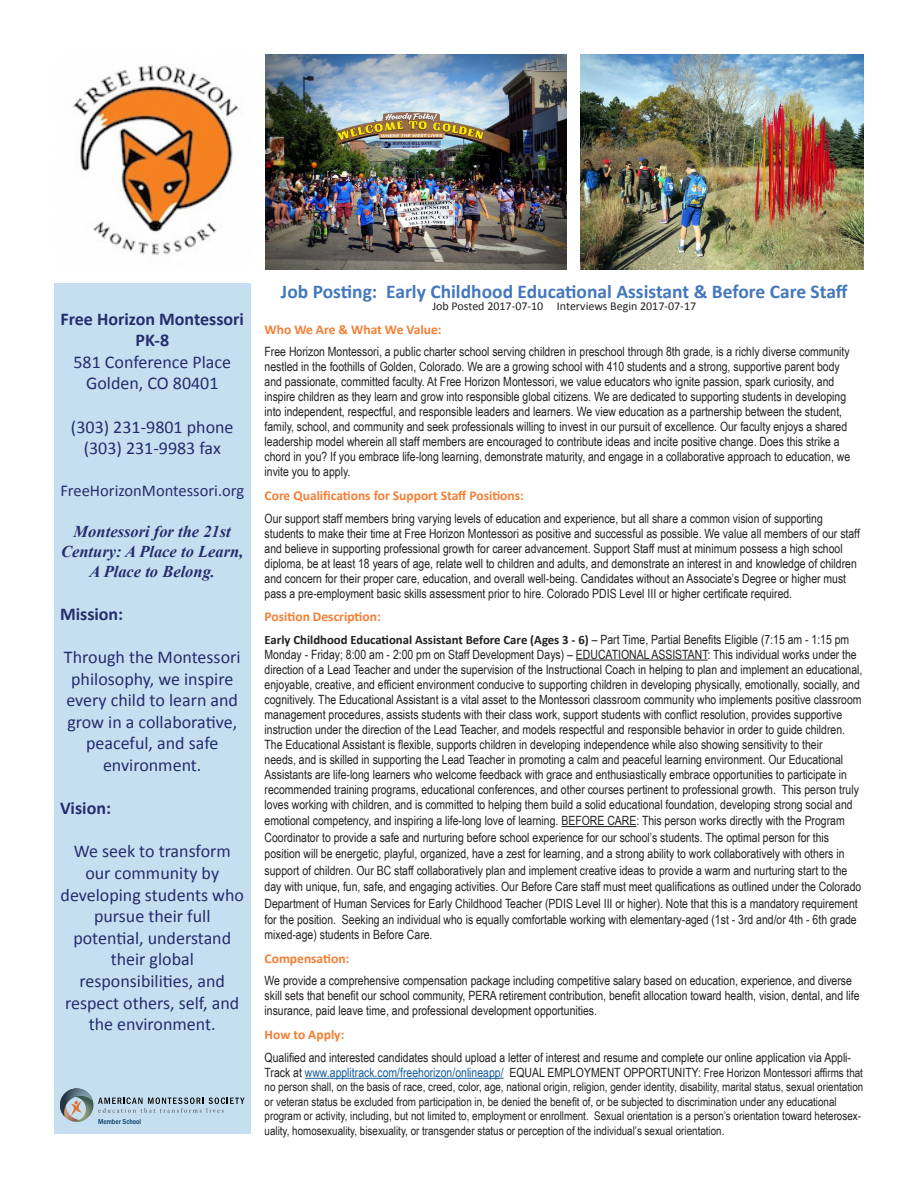
<style>
.page{position:relative;width:918px;height:1188px;background:#fff}
.page>*{position:absolute;margin:0;border:0;box-sizing:border-box;transform-origin:0 0}
.t1{font:700 19.5px "Calibri";color:#4477bc}
.t2{font:18px/21.6px "Calibri";color:#262c6e;text-align:center}
.t3{font:700 18px/21.6px "Calibri";color:#262c6e;text-align:center}
.t4{font:italic 700 16.5px/19.8px "Times New Roman";color:#262c6e;text-align:center}
.t5{font:16.5px "Calibri";color:#262c6e}
.t6{font:700 13.5px "Calibri";color:#f47e34}
.t7{font:12.75px/15px "Arial Narrow";color:#231f20}
.t8{font:12px/14.4px "Arial Narrow";color:#231f20}
.t9{font:12px "Calibri";color:#231f20}
.t10{font:500 condensed 7.35px "ITC Franklin Gothic Std";color:#003864}
.s1{font-family:"Calibri";font-weight:700}
.s2{color:#175d9e}
.s3{font-size:12px}
</style>
<div class="page">
<img style="left:72px;top:65px;width:167px;height:190px">
<img style="left:265px;top:54px;width:302px;height:215px">
<img style="left:580px;top:54px;width:284px;height:215px">
<div style="left:54px;top:284px;width:197px;height:850px;background:#c6dff0"></div>
<hr style="left:576px;top:660px;width:132px;height:1px;background:#231f20">
<hr style="left:561px;top:826px;width:75px;height:1px;background:#231f20">
<hr style="left:305px;top:1078px;width:199px;height:1px;background:#175d9e">
<svg style="left:60px;top:1088px;width:185px;height:34px"></svg>
<p class="t3" style="left:60px;top:308px;width:185px">Free Horizon Montessori<br>PK-8</p>
<p class="t2" style="left:73px;top:351px;width:159px">581 Conference Place</p>
<p class="t2" style="left:86px;top:373px;width:134px">Golden, CO 80401</p>
<p class="t2" style="left:71px;top:416px;width:164px">(303) 231-9801 phone</p>
<p class="t2" style="left:84px;top:437px;width:139px">(303) 231-9983 fax</p>
<p class="t5" style="left:60px;top:480px;width:185px">FreeHorizonMontessori.org</p>
<p class="t4" style="left:61px;top:521px;width:184px">Montessori for the 21st<br>Century: A Place to Learn,<br>A Place to Belong.</p>
<p class="t3" style="left:60px;top:603px;width:65px">Mission:</p>
<p class="t2" style="left:64px;top:646px;width:178px">Through the Montessori philosophy, we inspire every child to learn and grow in a collaborative, peaceful, and safe</p>
<p class="t2" style="left:103px;top:754px;width:100px">environment.</p>
<p class="t3" style="left:60px;top:797px;width:52px">Vision:</p>
<p class="t2" style="left:74px;top:841px;width:159px">We seek to transform</p>
<p class="t2" style="left:85px;top:862px;width:135px">our community by</p>
<p class="t2" style="left:61px;top:884px;width:185px">developing students who pursue their full</p>
<p class="t2" style="left:73px;top:927px;width:159px">potential, understand their global</p>
<p class="t2" style="left:79px;top:970px;width:147px">responsibilities, and</p>
<p class="t2" style="left:65px;top:992px;width:176px">respect others, self, and the environment.</p>
<p class="t10" style="left:98px;top:1117px;width:45px">Member School</p>
<p class="t1" style="left:281px;top:279px;width:568px">Job Posting: Early Childhood Educational Assistant &amp; Before Care Staff</p>
<p class="t9" style="left:432px;top:299px;width:265px">Job Posted 2017-07-10 Interviews Begin 2017-07-17</p>
<p class="t6" style="left:265px;top:321px;width:178px">Who We Are &amp; What We Value:</p>
<p class="t7" style="left:265px;top:344px;width:587px">Free Horizon Montessori, a public charter school serving children in preschool through 8th grade, is a richly diverse community nestled in the foothills of Golden, Colorado. We are a growing school with 410 students and a strong, supportive parent body and passionate, committed faculty. At Free Horizon Montessori, we value educators who ignite passion, spark curiosity, and inspire children as they learn and grow into responsible global citizens. We are dedicated to supporting students in developing into independent, respectful, and responsible leaders and learners. We view education as a partnership between the student, family, school, and community and seek professionals willing to invest in our pursuit of excellence. Our faculty enjoys a shared leadership model wherein all staff members are encouraged to contribute ideas and incite positive change. Does this strike a chord in you? If you embrace life-long learning, demonstrate maturity, and engage in a collaborative approach to education, we invite you to apply.</p>
<p class="t6" style="left:265px;top:487px;width:261px">Core Qualifications for Support Staff Positions:</p>
<p class="t7" style="left:265px;top:510px;width:597px">Our support staff members bring varying levels of education and experience, but all share a common vision of supporting students to make their time at Free Horizon Montessori as positive and successful as possible. We value all members of our staff and believe in supporting professional growth for career advancement. Support Staff must at minimum possess a high school diploma, be at least 18 years of age, relate well to children and adults, and demonstrate an interest in and knowledge of children and concern for their proper care, education, and overall well-being. Candidates without an Associate’s Degree or higher must pass a pre-employment basic skills assessment prior to hire. Colorado PDIS Level III or higher certificate required.</p>
<p class="t6" style="left:265px;top:608px;width:118px">Position Description:</p>
<p class="t7" style="left:265px;top:631px;width:599px"><span class="s1">Early Childhood Educational Assistant Before Care (Ages 3 - 6)</span> – Part Time, Partial Benefits Eligible (7:15 am - 1:15 pm Monday - Friday; 8:00 am - 2:00 pm on Staff Development Days) – EDUCATIONAL ASSISTANT: This individual works under the direction of a Lead Teacher and under the supervision of the Instructional Coach in helping to plan and implement an educational, enjoyable, creative, and efficient environment conducive to supporting children in developing physically, emotionally, socially, and cognitively. The Educational Assistant is a vital asset to the Montessori classroom community who implements positive classroom management procedures, assists students with their class work, support students with conflict resolution, provides supportive instruction under the direction of the Lead Teacher, and models respectful and responsible behavior in order to guide children.<br>The Educational Assistant is flexible, supports children in developing independence while also showing sensitivity to their<br>needs, and is skilled in supporting the Lead Teacher in promoting a calm and peaceful learning environment. Our Educational Assistants are life-long learners who welcome feedback with grace and enthusiastically embrace opportunities to participate in recommended training programs, educational conferences, and other courses pertinent to professional growth. This person truly loves working with children, and is committed to helping them build a solid educational foundation, developing strong social and</p>
<p class="t7" style="left:265px;top:812px;width:598px;line-height:16.5px">emotional competency, and inspiring a life-long love of learning. BEFORE CARE: This person works directly with the Program Coordinator to provide a safe and nurturing before school experience for our school’s students. The optimal person for this position will be energetic, playful, organized, have a zest for learning, and a strong ability to work collaboratively with others in support of children. Our BC staff collaboratively plan and implement creative ideas to provide a warm and nurturing start to the day with unique, fun, safe, and engaging activities. Our Before Care staff must meet qualifications as outlined under the Colorado Department of Human Services for Early Childhood Teacher (PDIS Level III or higher). Note that this is a mandatory requirement for the position. Seeking an individual who is equally comfortable working with elementary-aged (1st - 3rd and/or 4th - 6th grade</p>
<p class="t7" style="left:265px;top:927px;width:169px">mixed-age) students in Before Care.</p>
<p class="t6" style="left:265px;top:950px;width:86px">Compensation:</p>
<p class="t7" style="left:265px;top:973px;width:596px">We provide a comprehensive compensation package including competitive salary based on education, experience, and diverse skill sets that benefit our school community, PERA retirement contribution, benefit allocation toward health, vision, dental, and life insurance, paid leave time, and professional development opportunities.</p>
<p class="t6" style="left:265px;top:1026px;width:81px">How to Apply:</p>
<p class="t7" style="left:265px;top:1049px;width:600px">Qualified and interested candidates should upload a letter of interest and resume and complete our online application via Appli-<br>Track at <span class="s2">www.applitrack.com/freehorizon/onlineapp/</span> EQUAL EMPLOYMENT OPPORTUNITY: <span class="s3">Free Horizon Montessori affirms that</span></p>
<p class="t8" style="left:265px;top:1079px;width:600px">no person shall, on the basis of race, creed, color, age, national origin, religion, gender identity, disability, marital status, sexual orientation or veteran status be excluded from participation in, be denied the benefit of, or be subjected to discrimination under any educational program or activity, including, but not limited to, employment or enrollment. Sexual orientation is a person’s orientation toward heterosex&shy;uality, homosexuality, bisexuality, or transgender status or perception of the individual’s sexual orientation.</p>
</div>
